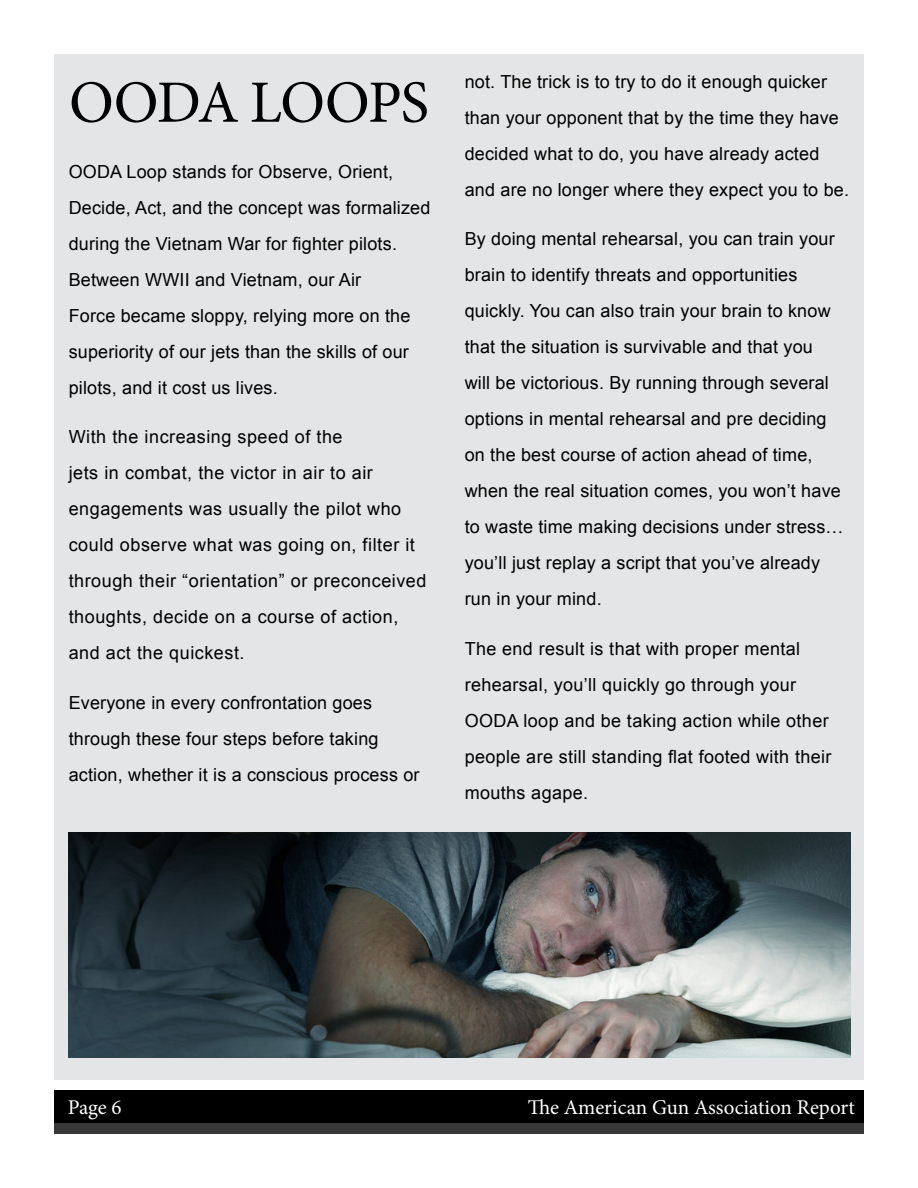
<style>
.page{position:relative;width:918px;height:1188px;background:#fff}
.page>*{position:absolute;margin:0;border:0;box-sizing:border-box;transform-origin:0 0}
.t1{font:60px "Minion Pro";letter-spacing:-.03em;color:#000}
.t2{font:21px "Minion Pro";color:#fff}
.t3{font:18px/36px "Arial";letter-spacing:.01em;color:#000}
.t4{font:18px/36px "Arial";letter-spacing:.03em;color:#000}
</style>
<div class="page">
<div style="left:54px;top:1090px;width:810px;height:33px;background:#000"></div>
<div style="left:54px;top:1123px;width:810px;height:11px;background:#383839"></div>
<div style="left:54px;top:54px;width:810px;height:1026px;background:#e4e5e6"></div>
<img style="left:68px;top:833px;width:782px;height:224px">
<h1 class="t1" style="left:69px;top:62px;width:362px">OODA LOOPS</h1>
<p class="t3" style="left:69px;top:154px;width:363px">OODA Loop stands for Observe, Orient, Decide, Act, and the concept was formalized during the Vietnam War for fighter pilots.<br>Between WWII and Vietnam, our Air<br>Force became sloppy, relying more on the superiority of our jets than the skills of our pilots, and it cost us lives.</p>
<p class="t4" style="left:69px;top:419px;width:359px">With the increasing speed of the<br>jets in combat, the victor in air to air engagements was usually the pilot who could observe what was going on, filter it through their “orientation” or preconceived thoughts, decide on a course of action, and act the quickest.</p>
<p class="t3" style="left:69px;top:685px;width:352px">Everyone in every confrontation goes through these four steps before taking action, whether it is a conscious process or</p>
<p class="t3" style="left:465px;top:64px;width:386px">not. The trick is to try to do it enough quicker than your opponent that by the time they have decided what to do, you have already acted and are no longer where they expect you to be.</p>
<p class="t3" style="left:465px;top:221px;width:380px">By doing mental rehearsal, you can train your brain to identify threats and opportunities quickly. You can also train your brain to know that the situation is survivable and that you<br>will be victorious. By running through several options in mental rehearsal and pre deciding on the best course of action ahead of time, when the real situation comes, you won’t have to waste time making decisions under stress… you’ll just replay a script that you’ve already run in your mind.</p>
<p class="t3" style="left:465px;top:631px;width:368px">The end result is that with proper mental rehearsal, you’ll quickly go through your OODA loop and be taking action while other people are still standing flat footed with their mouths agape.</p>
<p class="t2" style="left:68px;top:1093px;width:55px">Page 6</p>
<p class="t2" style="left:528px;top:1093px;width:329px">The American Gun Association Report</p>
</div>
